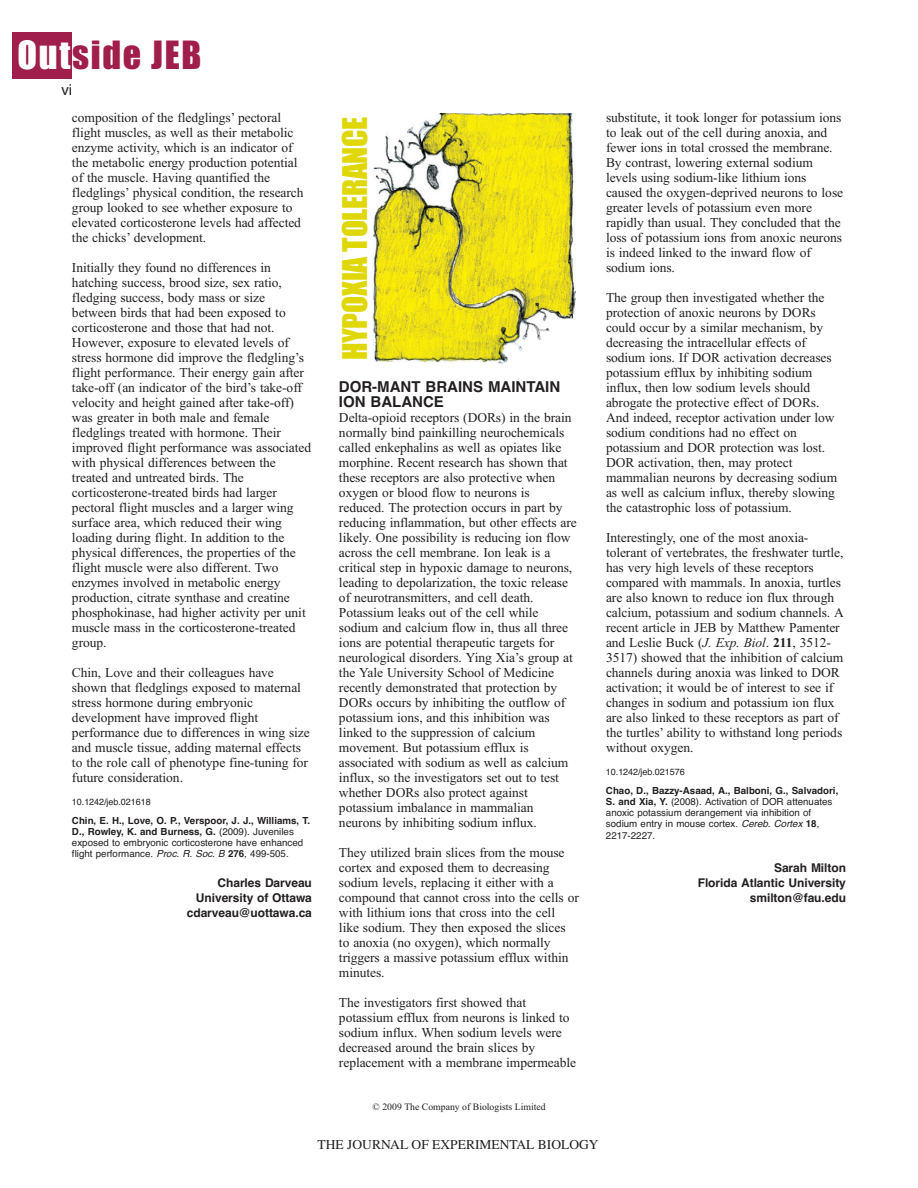
<style>
.page{position:relative;width:918px;height:1188px;background:#fff}
.page>*{position:absolute;margin:0;border:0;box-sizing:border-box;transform-origin:0 0}
.t1{font:36px "Impact";letter-spacing:.05em;color:#a01e4b}
.t2{font:31.5px "Impact";letter-spacing:-.01em;color:#e0d709}
.t3{font:700 15px/15px "Helvetica";color:#231f20}
.t4{font:15px "Helvetica";color:#231f20}
.t5{font:13.5px/15px "Times New Roman";letter-spacing:-.005em;color:#231f20}
.t6{font:13.5px "Times";color:#231f20}
.t7{font:700 12px/15px "Helvetica";letter-spacing:-.005em;color:#231f20;text-align:right}
.t8{font:9.75px/11.2px "Helvetica";color:#231f20}
.t9{font:9.75px "Times New Roman";color:#231f20}
.t10{font:9px "Helvetica";letter-spacing:-.005em;color:#231f20}
.s1{color:#fff}
.s2{font-weight:700}
.s3{font-style:italic}
</style>
<div class="page">
<div style="left:12px;top:32px;width:60px;height:46px;background:#a01e4b"></div>
<img style="left:372px;top:113px;width:204px;height:252px">
<h1 class="t1" style="left:17px;top:44px;width:185px"><span class="s1">Out</span>side JEB</h1>
<p class="t4" style="left:61px;top:84px;width:12px">vi</p>
<p class="t5" style="left:72px;top:112px;width:233px">composition of the fledglings’ pectoral flight muscles, as well as their metabolic enzyme activity, which is an indicator of the metabolic energy production potential of the muscle. Having quantified the fledglings’ physical condition, the research group looked to see whether exposure to elevated corticosterone levels had affected the chicks’ development.</p>
<p class="t5" style="left:72px;top:262px;width:241px">Initially they found no differences in hatching success, brood size, sex ratio, fledging success, body mass or size between birds that had been exposed to corticosterone and those that had not.<br>However, exposure to elevated levels of stress hormone did improve the fledgling’s flight performance. Their energy gain after take-off (an indicator of the bird’s take-off velocity and height gained after take-off) was greater in both male and female fledglings treated with hormone. Their improved flight performance was associated with physical differences between the treated and untreated birds. The corticosterone-treated birds had larger pectoral flight muscles and a larger wing surface area, which reduced their wing loading during flight. In addition to the physical differences, the properties of the flight muscle were also different. Two enzymes involved in metabolic energy production, citrate synthase and creatine phosphokinase, had higher activity per unit muscle mass in the corticosterone-treated group.</p>
<p class="t5" style="left:72px;top:666px;width:239px">Chin, Love and their colleagues have shown that fledglings exposed to maternal stress hormone during embryonic development have improved flight performance due to differences in wing size and muscle tissue, adding maternal effects to the role call of phenotype fine-tuning for future consideration.</p>
<p class="t10" style="left:72px;top:798px;width:80px">10.1242/jeb.021618</p>
<p class="t8" style="left:72px;top:815px;width:240px"><span class="s2">Chin, E. H., Love, O. P., Verspoor, J. J., Williams, T.<br>D., Rowley, K. and Burness, G.</span> (2009). Juveniles exposed to embryonic corticosterone have enhanced flight performance. <span class="s3">Proc. R. Soc. B</span> <span class="s2">276</span>, 499-505.</p>
<p class="t7" style="left:187px;top:877px;width:127px">Charles Darveau<br>University of Ottawa cdarveau@uottawa.ca</p>
<h2 class="t2" style="left:345px;top:360px;width:245px;rotate:-90deg">HYPOXIA TOLERANCE</h2>
<p class="t3" style="left:339px;top:381px;width:223px">DOR-MANT BRAINS MAINTAIN<br>ION BALANCE</p>
<p class="t5" style="left:339px;top:412px;width:239px">Delta-opioid receptors (DORs) in the brain normally bind painkilling neurochemicals called enkephalins as well as opiates like morphine. Recent research has shown that these receptors are also protective when oxygen or blood flow to neurons is reduced. The protection occurs in part by reducing inflammation, but other effects are likely. One possibility is reducing ion flow across the cell membrane. Ion leak is a critical step in hypoxic damage to neurons, leading to depolarization, the toxic release of neurotransmitters, and cell death.<br>Potassium leaks out of the cell while sodium and calcium flow in, thus all three ions are potential therapeutic targets for neurological disorders. Ying Xia’s group at the Yale University School of Medicine recently demonstrated that protection by DORs occurs by inhibiting the outflow of potassium ions, and this inhibition was linked to the suppression of calcium movement. But potassium efflux is associated with sodium as well as calcium influx, so the investigators set out to test whether DORs also protect against potassium imbalance in mammalian neurons by inhibiting sodium influx.</p>
<p class="t5" style="left:339px;top:846px;width:241px">They utilized brain slices from the mouse cortex and exposed them to decreasing sodium levels, replacing it either with a compound that cannot cross into the cells or with lithium ions that cross into the cell<br>like sodium. They then exposed the slices to anoxia (no oxygen), which normally triggers a massive potassium efflux within minutes.</p>
<p class="t5" style="left:339px;top:996px;width:239px">The investigators first showed that potassium efflux from neurons is linked to sodium influx. When sodium levels were decreased around the brain slices by replacement with a membrane impermeable</p>
<p class="t5" style="left:606px;top:111px;width:239px">substitute, it took longer for potassium ions to leak out of the cell during anoxia, and fewer ions in total crossed the membrane.<br>By contrast, lowering external sodium levels using sodium-like lithium ions caused the oxygen-deprived neurons to lose greater levels of potassium even more rapidly than usual. They concluded that the loss of potassium ions from anoxic neurons is indeed linked to the inward flow of sodium ions.</p>
<p class="t5" style="left:606px;top:291px;width:233px">The group then investigated whether the protection of anoxic neurons by DORs could occur by a similar mechanism, by decreasing the intracellular effects of sodium ions. If DOR activation decreases potassium efflux by inhibiting sodium influx, then low sodium levels should abrogate the protective effect of DORs.<br>And indeed, receptor activation under low sodium conditions had no effect on potassium and DOR protection was lost.<br>DOR activation, then, may protect mammalian neurons by decreasing sodium as well as calcium influx, thereby slowing the catastrophic loss of potassium.</p>
<p class="t5" style="left:606px;top:531px;width:240px">Interestingly, one of the most anoxia&shy;tolerant of vertebrates, the freshwater turtle, has very high levels of these receptors compared with mammals. In anoxia, turtles are also known to reduce ion flux through calcium, potassium and sodium channels. A recent article in JEB by Matthew Pamenter and Leslie Buck (<span class="s3">J. Exp. Biol</span>. <span class="s2">211</span>, 3512- 3517) showed that the inhibition of calcium channels during anoxia was linked to DOR activation; it would be of interest to see if changes in sodium and potassium ion flux are also linked to these receptors as part of the turtles’ ability to withstand long periods without oxygen.</p>
<p class="t10" style="left:606px;top:768px;width:80px">10.1242/jeb.021576</p>
<p class="t8" style="left:606px;top:785px;width:234px"><span class="s2">Chao, D., Bazzy-Asaad, A., Balboni, G., Salvadori, S. and Xia, Y.</span> (2008). Activation of DOR attenuates anoxic potassium derangement via inhibition of sodium entry in mouse cortex. <span class="s3">Cereb. Cortex</span> <span class="s2">18</span>, 2217-2227.</p>
<p class="t7" style="left:698px;top:862px;width:150px">Sarah Milton<br>Florida Atlantic University smilton@fau.edu</p>
<p class="t9" style="left:373px;top:1103px;width:175px">© 2009 The Company of Biologists Limited</p>
<p class="t6" style="left:318px;top:1137px;width:282px">THE JOURNAL OF EXPERIMENTAL BIOLOGY</p>
</div>
